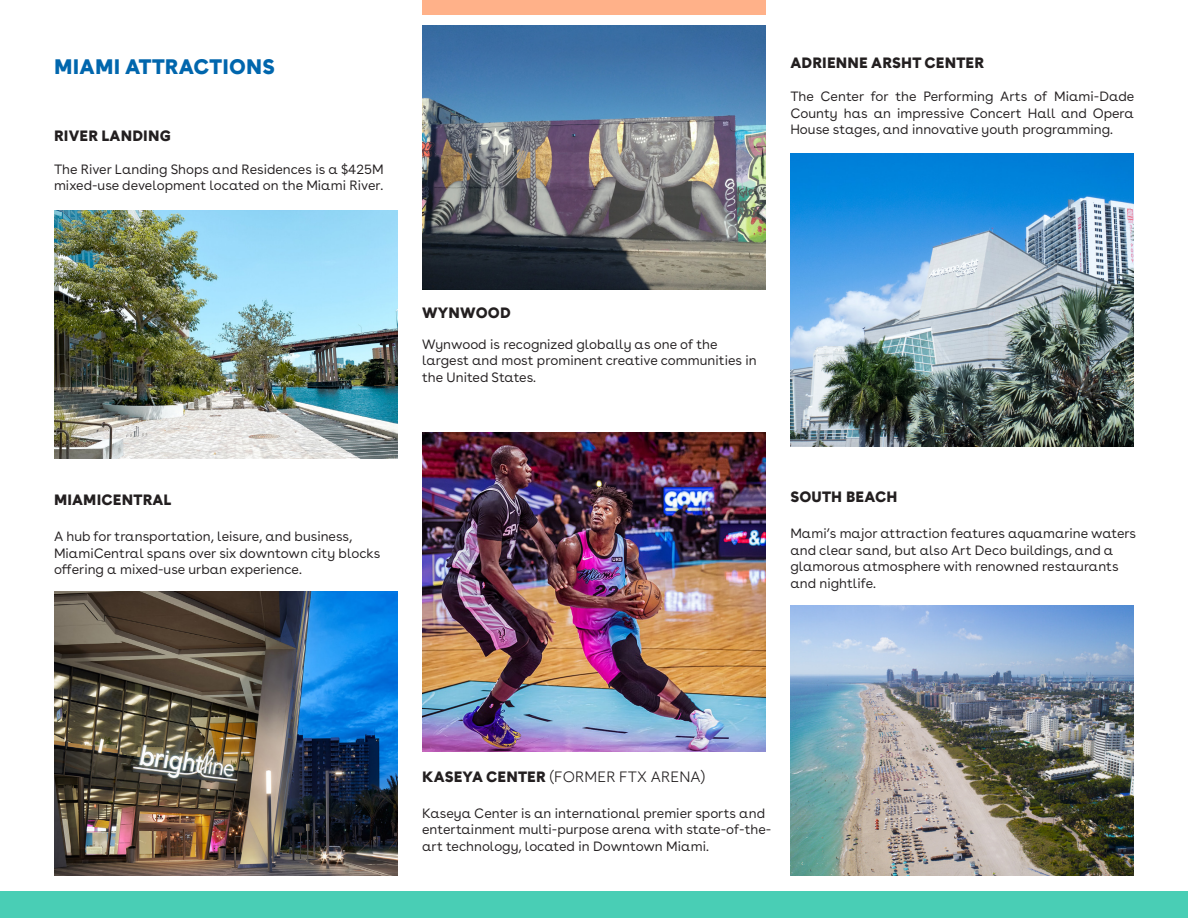
<style>
.page{position:relative;width:1188px;height:918px;background:#fff}
.page>*{position:absolute;margin:0;border:0;box-sizing:border-box;transform-origin:0 0}
.t1{font:900 21px "Buenos Aires";letter-spacing:.01em;color:#0066ad}
.t2{font:900 15px "Buenos Aires";letter-spacing:.01em;color:#231f20}
.t3{font:300 15px "Buenos Aires";letter-spacing:.01em;color:#231f20}
.t4{font:13.5px/16.5px "Buenos Aires";color:#231f20}
.s1{font-weight:900}
</style>
<div class="page">
<div style="left:0;top:891px;width:1188px;height:27px;background:#49ceb5"></div>
<img style="left:54px;top:211px;width:344px;height:248px">
<img style="left:790px;top:153px;width:344px;height:293px">
<img style="left:422px;top:25px;width:343px;height:265px">
<div style="left:422px;top:0;width:344px;height:15px;background:#ffb189"></div>
<img style="left:54px;top:592px;width:344px;height:284px">
<img style="left:422px;top:432px;width:343px;height:320px">
<img style="left:790px;top:606px;width:344px;height:270px">
<p class="t1" style="left:54px;top:48px;width:222px">MIAMI ATTRACTIONS</p>
<p class="t2" style="left:54px;top:123px;width:118px">RIVER LANDING</p>
<p class="t4" style="left:54px;top:160px;width:331px">The River Landing Shops and Residences is a $425M mixed-use development located on the Miami River.</p>
<p class="t2" style="left:790px;top:50px;width:195px">ADRIENNE ARSHT CENTER</p>
<p class="t4" style="left:790px;top:87px;width:345px;text-align:justify">The Center for the Performing Arts of Miami-Dade County has an impressive Concert Hall and Opera House stages, and innovative youth programming.</p>
<p class="t2" style="left:422px;top:299px;width:90px">WYNWOOD</p>
<p class="t4" style="left:422px;top:335px;width:336px">Wynwood is recognized globally as one of the largest and most prominent creative communities in the United States.</p>
<p class="t2" style="left:54px;top:487px;width:119px">MIAMICENTRAL</p>
<p class="t4" style="left:54px;top:527px;width:328px">A hub for transportation, leisure, and business,<br>MiamiCentral spans over six downtown city blocks offering a mixed-use urban experience.</p>
<p class="t2" style="left:790px;top:484px;width:109px">SOUTH BEACH</p>
<p class="t4" style="left:790px;top:524px;width:347px">Mami’s major attraction features aquamarine waters and clear sand, but also Art Deco buildings, and a glamorous atmosphere with renowned restaurants and nightlife.</p>
<p class="t3" style="left:422px;top:765px;width:284px"><span class="s1">KASEYA CENTER</span> (FORMER FTX ARENA)</p>
<p class="t4" style="left:422px;top:804px;width:351px">Kaseya Center is an international premier sports and entertainment multi-purpose arena with state-of-the&shy;art technology, located in Downtown Miami.</p>
</div>
